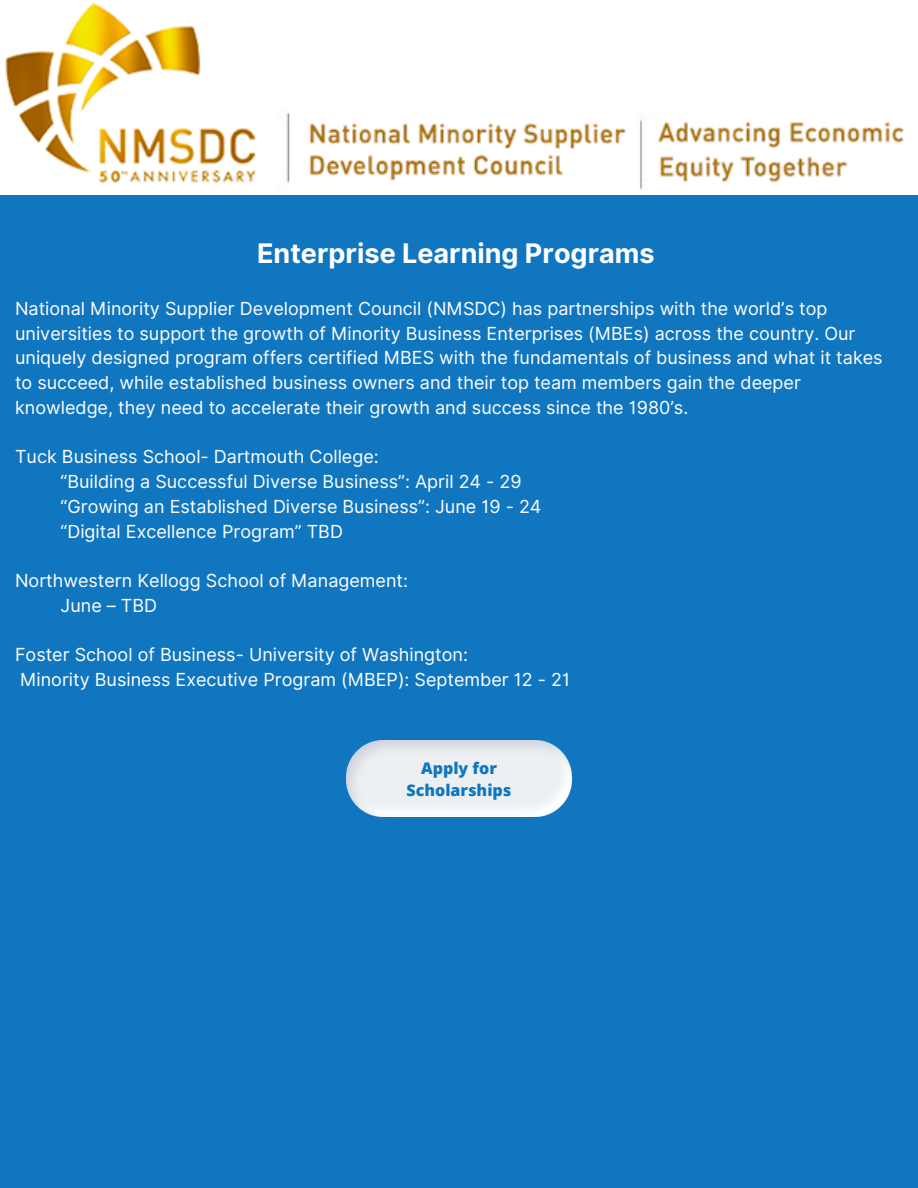
<style>
.page{position:relative;width:918px;height:1188px;background:#1176c0}
.page>*{position:absolute;margin:0;border:0;box-sizing:border-box;transform-origin:0 0}
.t1{font:700 27px "Inter";color:#fff}
.t2{font:18px/24.8px "Inter";color:#fff}
.t3{font:800 16.05px/22.4px "Open Sans";color:#1176c0;text-align:center}
</style>
<div class="page">
<img style="left:0;top:0;width:918px;height:195px">
<img style="left:347px;top:741px;width:225px;height:75px">
<p class="t1" style="left:257px;top:237px;width:399px">Enterprise Learning Programs</p>
<p class="t2" style="left:15px;top:296px;width:869px">National Minority Supplier Development Council (NMSDC) has partnerships with the world’s top universities to support the growth of Minority Business Enterprises (MBEs) across the country. Our uniquely designed program offers certified MBES with the fundamentals of business and what it takes to succeed, while established business owners and their top team members gain the deeper knowledge, they need to accelerate their growth and success since the 1980’s.</p>
<p class="t2" style="left:15px;top:445px;width:365px">Tuck Business School- Dartmouth College:</p>
<p class="t2" style="left:61px;top:469px;width:463px">“Building a Successful Diverse Business”: April 24 - 29</p>
<p class="t2" style="left:61px;top:494px;width:482px">“Growing an Established Diverse Business”: June 19 - 24</p>
<p class="t2" style="left:61px;top:519px;width:284px">“Digital Excellence Program” TBD</p>
<p class="t2" style="left:15px;top:568px;width:395px">Northwestern Kellogg School of Management:</p>
<p class="t2" style="left:61px;top:593px;width:98px">June – TBD</p>
<p class="t2" style="left:15px;top:643px;width:454px">Foster School of Business- University of Washington:</p>
<p class="t2" style="left:20px;top:667px;width:551px">Minority Business Executive Program (MBEP): September 12 - 21</p>
<p class="t3" style="left:407px;top:756px;width:106px">Apply for<br>Scholarships</p>
</div>
